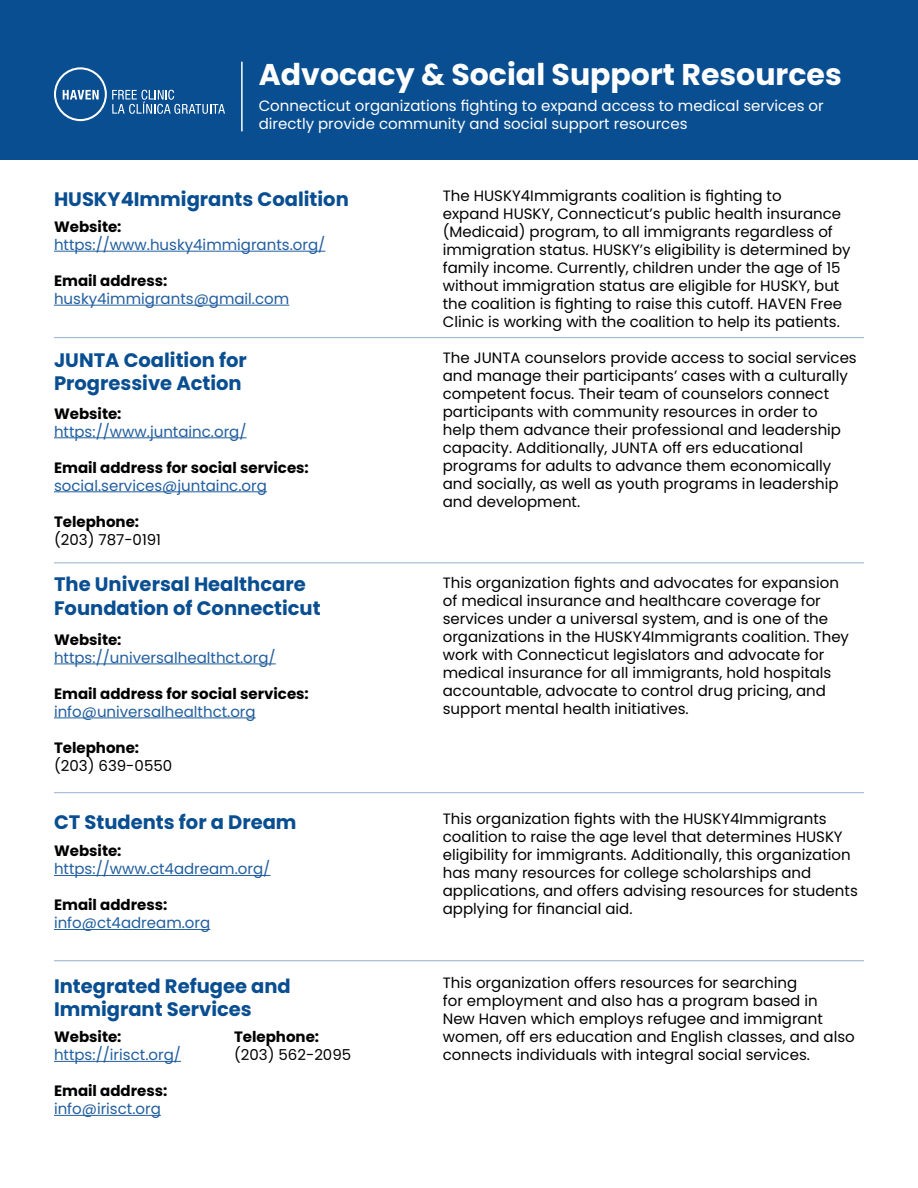
<style>
.page{position:relative;width:918px;height:1188px;background:#fff}
.page>*{position:absolute;margin:0;border:0;box-sizing:border-box;transform-origin:0 0}
.t1{font:700 30px "Poppins";color:#fff}
.t2{font:700 19.5px/23.4px "Poppins";color:#084e91}
.t3{font:15px/18px "Poppins";color:#000}
.t4{font:15px "Poppins";color:#215e9e}
.t5{font:700 15px "Poppins";color:#000}
.t6{font:15px/18px "Poppins";color:#fff}
</style>
<div class="page">
<div style="left:0;top:0;width:918px;height:160px;background:#084e91"></div>
<hr style="left:54px;top:251px;width:271px;height:1px;background:#215e9e">
<hr style="left:54px;top:305px;width:235px;height:1px;background:#215e9e">
<hr style="left:54px;top:437px;width:193px;height:1px;background:#215e9e">
<hr style="left:54px;top:491px;width:213px;height:1px;background:#215e9e">
<hr style="left:54px;top:664px;width:222px;height:1px;background:#215e9e">
<hr style="left:54px;top:718px;width:202px;height:1px;background:#215e9e">
<hr style="left:54px;top:337px;width:810px;height:1px;background:#084e91">
<hr style="left:54px;top:563px;width:810px;height:1px;background:#084e91">
<hr style="left:54px;top:792px;width:810px;height:1px;background:#084e91">
<hr style="left:54px;top:960px;width:810px;height:1px;background:#084e91">
<hr style="left:54px;top:875px;width:216px;height:1px;background:#215e9e">
<hr style="left:54px;top:929px;width:156px;height:1px;background:#215e9e">
<hr style="left:54px;top:1061px;width:127px;height:1px;background:#215e9e">
<hr style="left:54px;top:1115px;width:107px;height:1px;background:#215e9e">
<svg style="left:54px;top:67px;width:171px;height:54px"></svg>
<hr style="left:241px;top:62px;width:2px;height:69px;background:#fff">
<h1 class="t1" style="left:259px;top:58px;width:585px">Advocacy &amp; Social Support Resources</h1>
<p class="t6" style="left:259px;top:97px;width:566px">Connecticut organizations fighting to expand access to medical services or directly provide community and social support resources</p>
<h2 class="t2" style="left:54px;top:187px;width:296px">HUSKY4Immigrants Coalition</h2>
<p class="t5" style="left:54px;top:218px;width:69px">Website:</p>
<p class="t4" style="left:54px;top:236px;width:273px">https://www.husky4immigrants.org/</p>
<p class="t5" style="left:54px;top:272px;width:115px">Email address:</p>
<p class="t4" style="left:54px;top:290px;width:237px">husky4immigrants@gmail.com</p>
<h2 class="t2" style="left:54px;top:348px;width:194px">JUNTA Coalition for<br>Progressive Action</h2>
<p class="t5" style="left:54px;top:405px;width:69px">Website:</p>
<p class="t4" style="left:54px;top:423px;width:194px">https://www.juntainc.org/</p>
<p class="t5" style="left:54px;top:459px;width:256px">Email address for social services:</p>
<p class="t4" style="left:54px;top:477px;width:214px">social.services@juntainc.org</p>
<p class="t5" style="left:54px;top:513px;width:87px">Telephone:</p>
<p class="t3" style="left:54px;top:531px;width:109px">(203) 787-0191</p>
<p class="t3" style="left:443px;top:187px;width:409px">The HUSKY4Immigrants coalition is fighting to<br>expand HUSKY, Connecticut’s public health insurance (Medicaid) program, to all immigrants regardless of immigration status. HUSKY’s eligibility is determined by family income. Currently, children under the age of 15 without immigration status are eligible for HUSKY, but the coalition is fighting to raise this cutoff. HAVEN Free Clinic is working with the coalition to help its patients.</p>
<p class="t3" style="left:443px;top:349px;width:416px">The JUNTA counselors provide access to social services and manage their participants’ cases with a culturally competent focus. Their team of counselors connect participants with community resources in order to<br>help them advance their professional and leadership capacity. Additionally, JUNTA off ers educational programs for adults to advance them economically and socially, as well as youth programs in leadership and development.</p>
<h2 class="t2" style="left:54px;top:573px;width:268px">The Universal Healthcare<br>Foundation of Connecticut</h2>
<p class="t3" style="left:443px;top:574px;width:408px">This organization fights and advocates for expansion of medical insurance and healthcare coverage for services under a universal system, and is one of the organizations in the HUSKY4Immigrants coalition. They work with Connecticut legislators and advocate for medical insurance for all immigrants, hold hospitals accountable, advocate to control drug pricing, and support mental health initiatives.</p>
<p class="t5" style="left:54px;top:631px;width:69px">Website:</p>
<p class="t4" style="left:54px;top:649px;width:223px">https://universalhealthct.org/</p>
<p class="t5" style="left:54px;top:685px;width:256px">Email address for social services:</p>
<p class="t4" style="left:54px;top:703px;width:203px">info@universalhealthct.org</p>
<p class="t5" style="left:54px;top:739px;width:87px">Telephone:</p>
<p class="t3" style="left:54px;top:757px;width:120px">(203) 639-0550</p>
<h2 class="t2" style="left:54px;top:810px;width:244px">CT Students for a Dream</h2>
<p class="t3" style="left:443px;top:810px;width:417px">This organization fights with the HUSKY4Immigrants coalition to raise the age level that determines HUSKY eligibility for immigrants. Additionally, this organization has many resources for college scholarships and applications, and offers advising resources for students applying for financial aid.</p>
<p class="t5" style="left:54px;top:842px;width:69px">Website:</p>
<p class="t4" style="left:54px;top:860px;width:218px">https://www.ct4adream.org/</p>
<p class="t5" style="left:54px;top:896px;width:115px">Email address:</p>
<p class="t4" style="left:54px;top:914px;width:158px">info@ct4adream.org</p>
<h2 class="t2" style="left:54px;top:974px;width:238px">Integrated Refugee and<br>Immigrant Services</h2>
<p class="t3" style="left:443px;top:974px;width:414px">This organization offers resources for searching<br>for employment and also has a program based in<br>New Haven which employs refugee and immigrant women, off ers education and English classes, and also connects individuals with integral social services.</p>
<p class="t5" style="left:54px;top:1028px;width:69px">Website:</p>
<p class="t4" style="left:54px;top:1046px;width:128px">https://irisct.org/</p>
<p class="t5" style="left:54px;top:1082px;width:115px">Email address:</p>
<p class="t4" style="left:54px;top:1100px;width:108px">info@irisct.org</p>
<p class="t5" style="left:234px;top:1028px;width:87px">Telephone:</p>
<p class="t3" style="left:234px;top:1046px;width:119px">(203) 562-2095</p>
</div>
